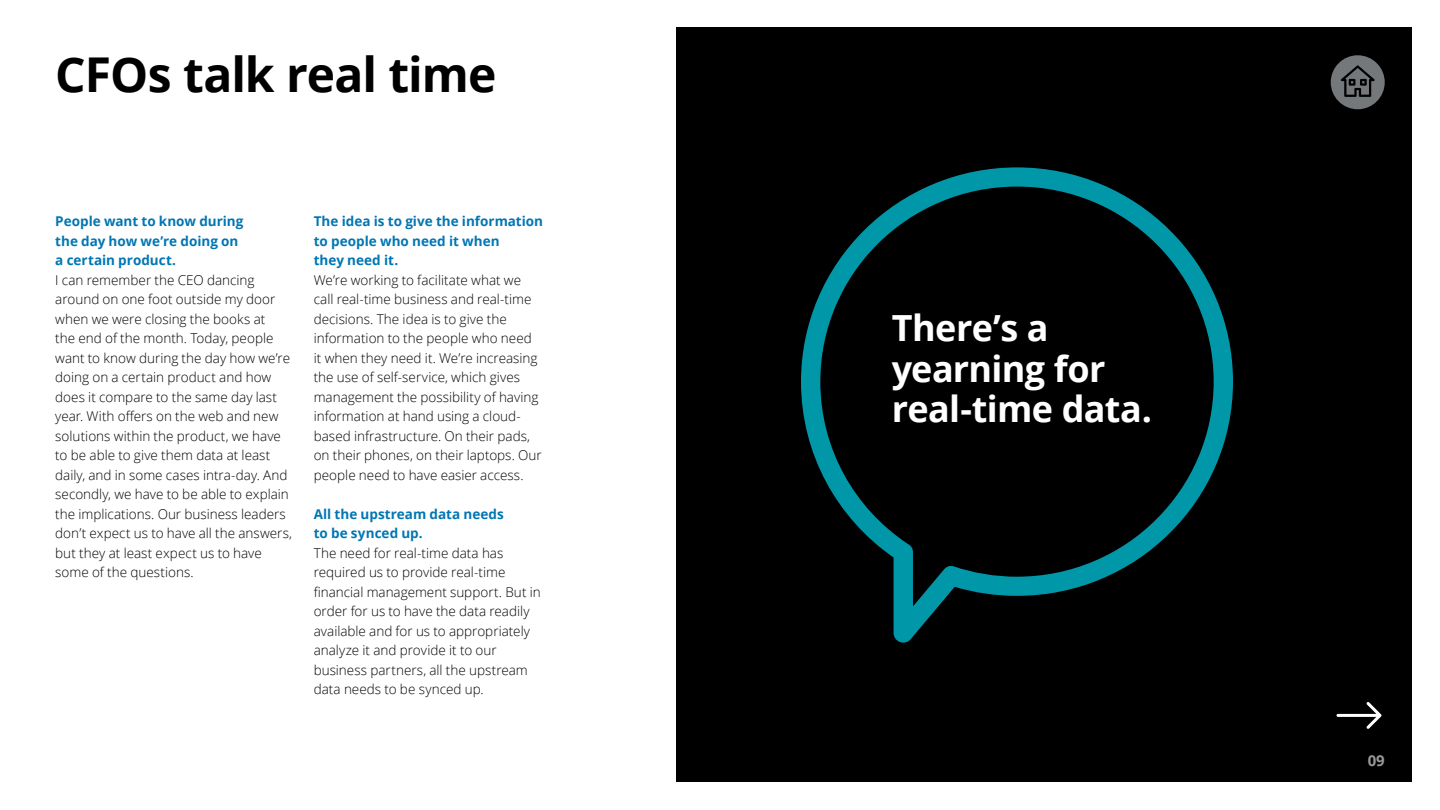
<style>
.page{position:relative;width:1440px;height:810px;background:#fff}
.page>*{position:absolute;margin:0;border:0;box-sizing:border-box;transform-origin:0 0}
.t1{font:700 48px "Open Sans";letter-spacing:-.02em;color:#000}
.t2{font:700 36px/40.5px "Open Sans";letter-spacing:-.02em;color:#fff}
.t3{font:700 15px "Open Sans";color:#97999b}
.t4{font:300 13.5px/19.5px "Open Sans";color:#000}
.t5{font:700 13.5px/19.5px "Open Sans";color:#0076b3}
</style>
<div class="page">
<div style="left:677px;top:28px;width:735px;height:754px;background:#000"></div>
<svg style="left:801px;top:167px;width:432px;height:476px"></svg>
<svg style="left:1331px;top:55px;width:54px;height:54px"></svg>
<svg style="left:1336px;top:702px;width:46px;height:27px"></svg>
<h1 class="t1" style="left:55px;top:41px;width:443px">CFOs talk real time</h1>
<p class="t5" style="left:55px;top:211px;width:190px">People want to know during the day how we’re doing on a certain product.</p>
<p class="t4" style="left:55px;top:270px;width:238px">I can remember the CEO dancing around on one foot outside my door when we were closing the books at<br>the end of the month. Today, people want to know during the day how we’re doing on a certain product and how does it compare to the same day last year. With offers on the web and new solutions within the product, we have to be able to give them data at least daily, and in some cases intra-day. And secondly, we have to be able to explain the implications. Our business leaders don’t expect us to have all the answers, but they at least expect us to have some of the questions.</p>
<p class="t5" style="left:314px;top:211px;width:231px">The idea is to give the information to people who need it when<br>they need it.</p>
<p class="t4" style="left:314px;top:270px;width:230px">We’re working to facilitate what we call real-time business and real-time decisions. The idea is to give the information to the people who need it when they need it. We’re increasing the use of self-service, which gives management the possibility of having information at hand using a cloud&shy;based infrastructure. On their pads, on their phones, on their laptops. Our people need to have easier access.</p>
<p class="t5" style="left:314px;top:504px;width:192px">All the upstream data needs to be synced up.</p>
<p class="t4" style="left:314px;top:543px;width:229px">The need for real-time data has required us to provide real-time financial management support. But in order for us to have the data readily available and for us to appropriately analyze it and provide it to our business partners, all the upstream data needs to be synced up.</p>
<h2 class="t2" style="left:892px;top:307px;width:262px">There’s a yearning for real-time data.</h2>
<p class="t3" style="left:1368px;top:750px;width:18px">09</p>
</div>
